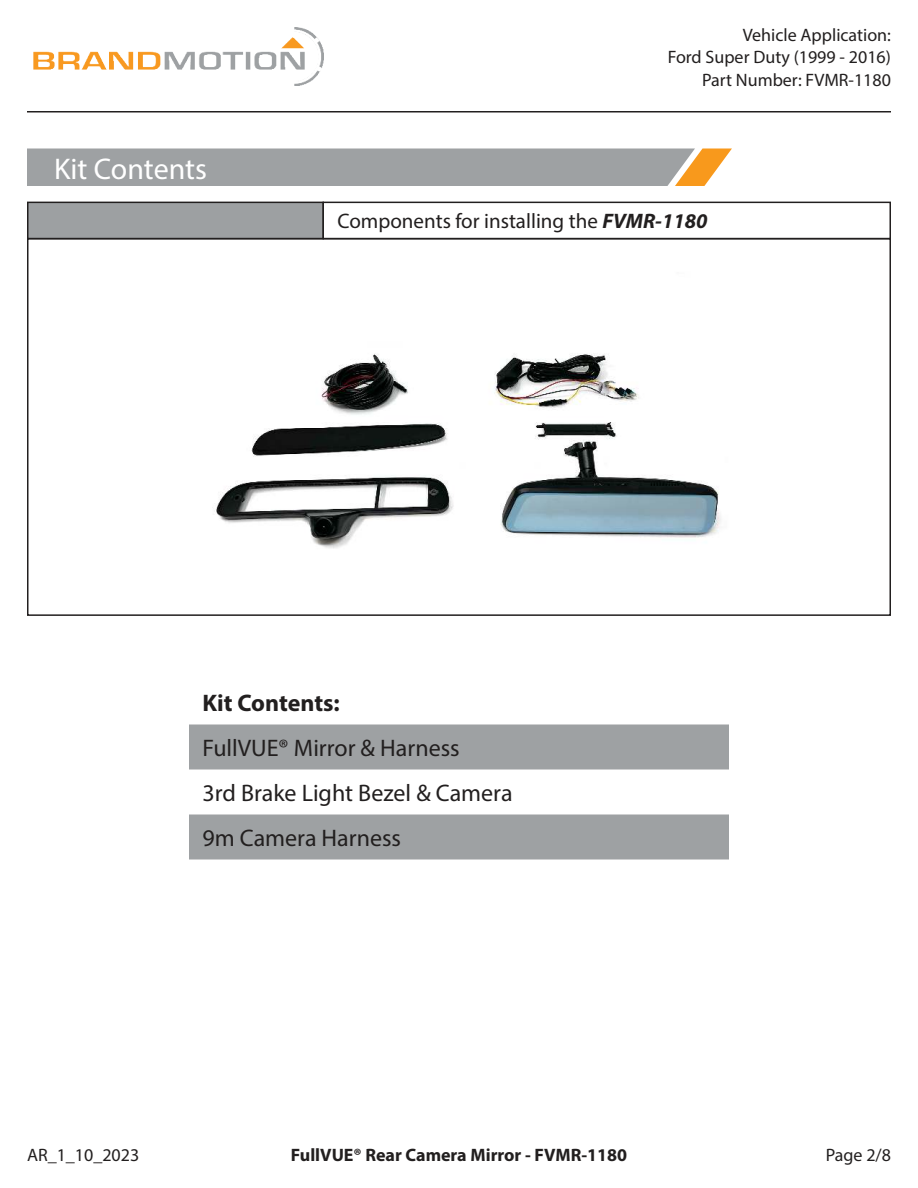
<style>
.page{position:relative;width:918px;height:1188px;background:#fff}
.page>*{position:absolute;margin:0;border:0;box-sizing:border-box;transform-origin:0 0}
.t1{font:30px "Myriad Pro";color:#fff}
.t2{font:24px/45px "Myriad Pro";color:#221f1f}
.t3{font:700 24px "Myriad Pro";color:#221f1f}
.t4{font:21px "Myriad Pro";color:#221f1f}
.t5{font:18px/22.5px "Myriad Pro";color:#221f1f;text-align:right}
.t6{font:700 18px "Myriad Pro";color:#221f1f}
.s1{font-weight:700;font-style:italic}
</style>
<div class="page">
<img style="left:33px;top:27px;width:290px;height:59px">
<hr style="left:27px;top:111px;width:864px;height:1px;background:#221f1f">
<svg style="left:27px;top:148px;width:705px;height:38px;background:#a5a4a1"></svg>
<div style="left:28px;top:202px;width:295px;height:37px;background:#9da0a2"></div>
<div style="left:27px;top:202px;width:297px;height:37px;border:2px solid #221f1f"></div>
<div style="left:27px;top:238px;width:864px;height:378px;border:2px solid #221f1f"></div>
<div style="left:323px;top:202px;width:568px;height:37px;border:2px solid #221f1f"></div>
<img style="left:216px;top:354px;width:505px;height:195px">
<svg style="left:189px;top:724px;width:540px;height:136px;fill:#9ea1a3"></svg>
<h1 class="t1" style="left:54px;top:157px;width:155px">Kit Contents</h1>
<p class="t5" style="left:668px;top:25px;width:225px">Vehicle Application:<br>Ford Super Duty (1999 - 2016)<br>Part Number: FVMR-1180</p>
<p class="t4" style="left:338px;top:213px;width:371px">Components for installing the <span class="s1">FVMR-1180</span></p>
<h2 class="t3" style="left:202px;top:689px;width:139px">Kit Contents:</h2>
<h2 class="t2" style="left:202px;top:727px;width:312px">FullVUE® Mirror &amp; Harness<br>3rd Brake Light Bezel &amp; Camera<br>9m Camera Harness</h2>
<p class="t5" style="left:27px;top:1145px;width:114px">AR_1_10_2023</p>
<p class="t6" style="left:291px;top:1144px;width:338px">FullVUE® Rear Camera Mirror - FVMR-1180</p>
<p class="t5" style="left:826px;top:1145px;width:67px">Page 2/8</p>
</div>
